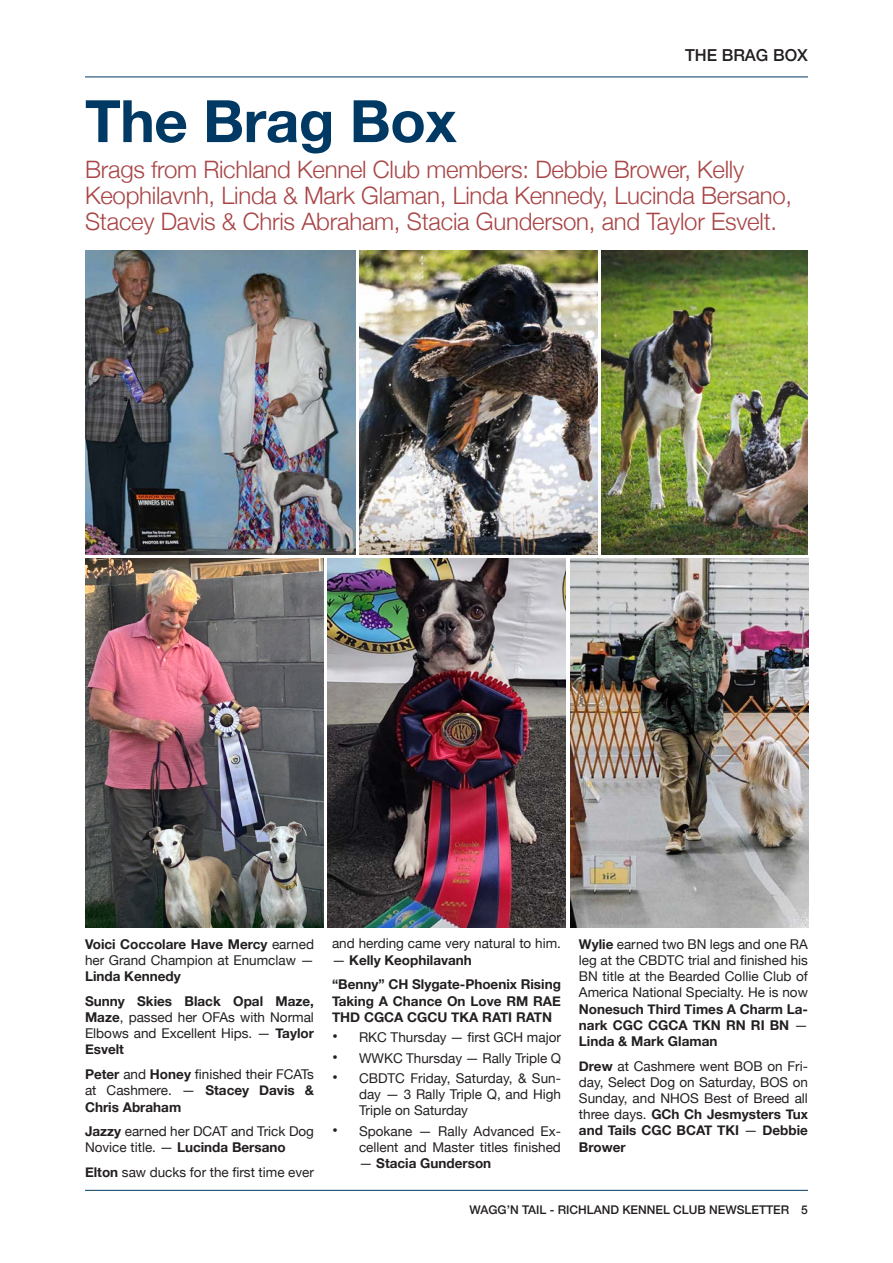
<style>
.page{position:relative;width:893px;height:1263px;background:#fff}
.page>*{position:absolute;margin:0;border:0;box-sizing:border-box;transform-origin:0 0}
.Headline{font:700 58.5px "Helvetica Neue";letter-spacing:-.01em;color:#003963}
.Intro{font:300 24px/25.8px "Helvetica Neue";letter-spacing:-.01em;color:#a94546}
.Folio_-_Section_Title{font:500 16.5px "Helvetica Neue";color:#231f20}
.Folio_-_Section_Title-2{font:13.5px/16.2px "Helvetica Neue";color:#231f20;text-align:justify}
.Folio_-_Section_Title-3{font:700 13.5px/16.2px "Helvetica Neue";color:#231f20;text-align:justify}
.Folio_-_Page_Number{font:500 12px "Helvetica Neue";color:#231f20}
.s1{font-weight:400}
.s2{font-weight:700}
.s3{font-size:16.5px}
</style>
<div class="page">
<hr style="left:85px;top:1190px;width:723px;height:1px;background:#003963">
<hr style="left:85px;top:77px;width:723px;height:1px;background:#003963">
<img style="left:327px;top:558px;width:239px;height:369px">
<img style="left:85px;top:251px;width:270px;height:303px">
<img style="left:85px;top:558px;width:238px;height:369px">
<img style="left:570px;top:558px;width:239px;height:369px">
<img style="left:359px;top:251px;width:238px;height:303px">
<img style="left:602px;top:251px;width:206px;height:303px">
<p class="Folio_-_Section_Title" style="left:685px;top:42px;width:124px">THE BRAG BOX</p>
<p class="Headline" style="left:85px;top:75px;width:373px">The Brag Box</p>
<p class="Intro" style="left:85px;top:155px;width:709px">Brags from Richland Kennel Club members: Debbie Brower, Kelly<br>Keophilavnh, Linda &amp; Mark Glaman, Linda Kennedy, Lucinda Bersano,<br>Stacey Davis &amp; Chris Abraham, Stacia Gunderson, and Taylor Esvelt.</p>
<p class="Folio_-_Section_Title-3" style="left:85px;top:936px;width:230px">Voici Coccolare Have Mercy <span class="s1">earned her Grand Champion at Enumclaw — </span>Linda Kennedy</p>
<p class="Folio_-_Section_Title-2" style="left:85px;top:994px;width:230px"><span class="s2">Sunny Skies Black Opal Maze, Maze</span>, passed her OFAs with Normal Elbows and Excellent Hips. — <span class="s2">Taylor Esvelt</span></p>
<p class="Folio_-_Section_Title-3" style="left:85px;top:1066px;width:230px">Peter <span class="s1">and</span> Honey <span class="s1">finished their FCATs at Cashmere. —</span> Stacey Davis &amp; Chris Abraham</p>
<p class="Folio_-_Section_Title-2" style="left:85px;top:1124px;width:230px"><span class="s2">Jazzy</span> earned her DCAT and Trick Dog<br>Novice title. — <span class="s2">Lucinda Bersano</span></p>
<p class="Folio_-_Section_Title-2" style="left:85px;top:1165px;width:230px"><span class="s2">Elton</span> saw ducks for the first time ever</p>
<p class="Folio_-_Section_Title-2" style="left:332px;top:936px;width:230px">and herding came very natural to him.</p>
<p class="Folio_-_Section_Title-3" style="left:332px;top:952px;width:141px"><span class="s1">—</span> Kelly Keophilavanh</p>
<p class="Folio_-_Section_Title-3" style="left:332px;top:977px;width:230px">“Benny” CH Slygate-Phoenix Rising Taking A Chance On Love RM RAE THD CGCA CGCU TKA RATI RATN</p>
<p class="Folio_-_Section_Title-2" style="left:332px;top:1030px;width:230px"><span class="s3">•</span> RKC Thursday — first GCH major</p>
<p class="Folio_-_Section_Title-2" style="left:332px;top:1050px;width:230px"><span class="s3">•</span> WWKC Thursday — Rally Triple Q</p>
<p class="Folio_-_Section_Title-2" style="left:359px;top:1071px;width:203px;text-indent:-27px"><span class="s3">•</span> CBDTC Friday, Saturday, &amp; Sun&shy;day — 3 Rally Triple Q, and High Triple on Saturday</p>
<p class="Folio_-_Section_Title-2" style="left:332px;top:1124px;width:230px;text-align:right"><span class="s3">•</span> Spokane — Rally Advanced Ex&shy;cellent and Master titles finished</p>
<p class="Folio_-_Section_Title-3" style="left:359px;top:1156px;width:134px"><span class="s1">—</span> Stacia Gunderson</p>
<p class="Folio_-_Section_Title-2" style="left:579px;top:936px;width:230px"><span class="s2">Wylie</span> earned two BN legs and one RA leg at the CBDTC trial and finished his BN title at the Bearded Collie Club of America National Specialty. He is now <span class="s2">Nonesuch Third Times A Charm La&shy;nark CGC CGCA TKN RN RI BN</span> — <span class="s2">Linda &amp; Mark Glaman</span></p>
<p class="Folio_-_Section_Title-2" style="left:579px;top:1058px;width:230px"><span class="s2">Drew</span> at Cashmere went BOB on Fri&shy;day, Select Dog on Saturday, BOS on Sunday, and NHOS Best of Breed all three days. <span class="s2">GCh Ch Jesmysters Tux and Tails CGC BCAT TKI</span> — <span class="s2">Debbie Brower</span></p>
<p class="Folio_-_Page_Number" style="left:469px;top:1200px;width:340px">WAGG’N TAIL - RICHLAND KENNEL CLUB NEWSLETTER 5</p>
</div>
